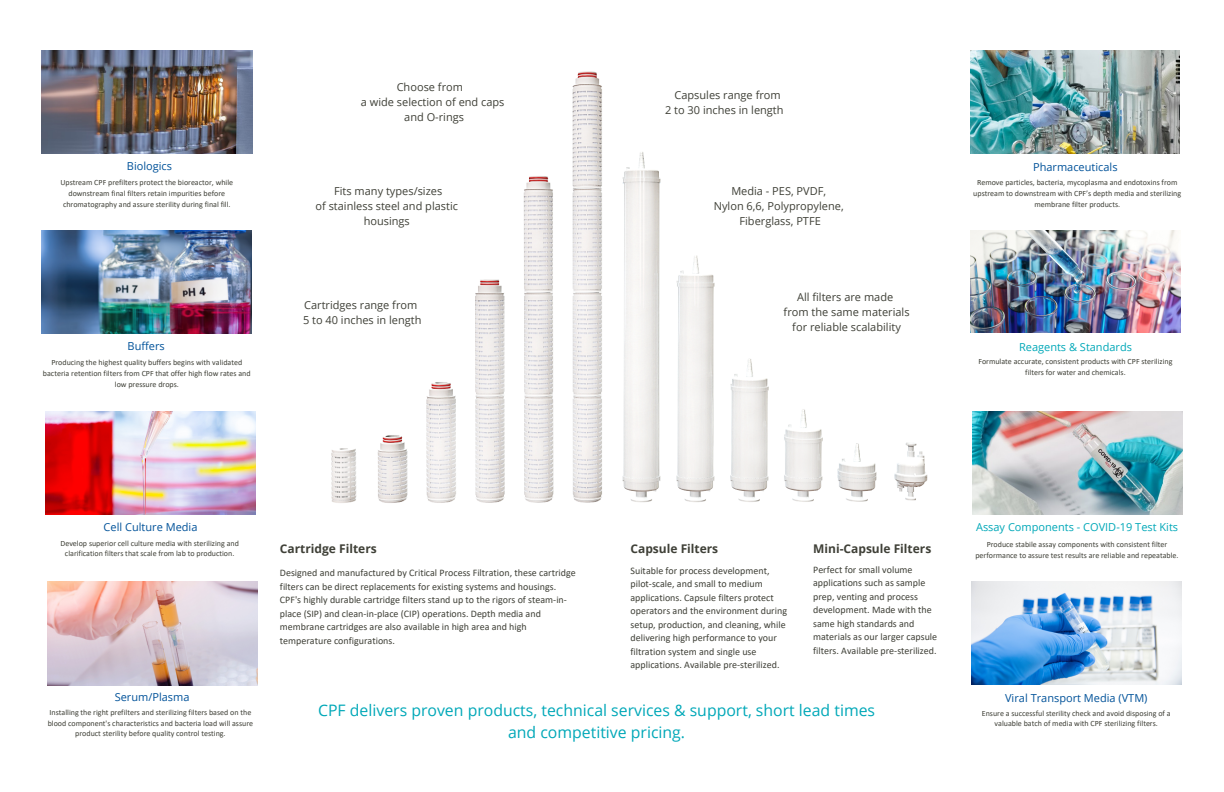
<style>
.page{position:relative;width:1224px;height:792px;background:#fff}
.page>*{position:absolute;margin:0;border:0;box-sizing:border-box;transform-origin:0 0}
.t1{font:15.8px/21.8px "Open Sans";color:#01a8b8;text-align:center}
.t2{font:700 12px "Open Sans";color:#3f4037}
.t3{font:11px "Open Sans";color:#3f4037}
.t4{font:11px "Open Sans";color:#005299}
.t5{font:11px "Open Sans";color:#01a8b8}
.t6{font:10px/13.5px "Calibri";color:#3f4037}
.t7{font:8px/10.7px "Calibri";color:#3f4037;text-align:center}
</style>
<div class="page">
<img style="left:41px;top:231px;width:210px;height:103px">
<img style="left:45px;top:411px;width:210px;height:104px">
<img style="left:331px;top:71px;width:597px;height:432px">
<img style="left:41px;top:51px;width:212px;height:103px">
<img style="left:971px;top:51px;width:209px;height:103px">
<img style="left:971px;top:231px;width:210px;height:102px">
<img style="left:47px;top:581px;width:210px;height:105px">
<img style="left:972px;top:411px;width:210px;height:103px">
<img style="left:971px;top:581px;width:210px;height:104px">
<p class="t3" style="left:397px;top:79px;width:68px">Choose from</p>
<p class="t3" style="left:361px;top:94px;width:145px">a wide selection of end caps</p>
<p class="t3" style="left:404px;top:109px;width:61px">and O-rings</p>
<p class="t3" style="left:674px;top:87px;width:108px">Capsules range from</p>
<p class="t3" style="left:665px;top:102px;width:120px">2 to 30 inches in length</p>
<p class="t4" style="left:127px;top:158px;width:47px">Biologics</p>
<p class="t4" style="left:1033px;top:159px;width:86px">Pharmaceuticals</p>
<p class="t7" style="left:973px;top:178px;width:209px">Remove particles, bacteria, mycoplasma and endotoxins from upstream to downstream with CPF’s depth media and sterilizing membrane filter products.</p>
<p class="t7" style="left:60px;top:178px;width:174px">Upstream CPF prefilters protect the bioreactor, while downstream final filters retain impurities before chromatography and assure sterility during final fill.</p>
<p class="t3" style="left:731px;top:183px;width:96px">Media - PES, PVDF,</p>
<p class="t3" style="left:714px;top:198px;width:131px">Nylon 6,6, Polypropylene,</p>
<p class="t3" style="left:740px;top:213px;width:83px">Fiberglass, PTFE</p>
<p class="t3" style="left:334px;top:183px;width:110px">Fits many types/sizes</p>
<p class="t3" style="left:316px;top:198px;width:144px">of stainless steel and plastic</p>
<p class="t3" style="left:364px;top:213px;width:48px">housings</p>
<p class="t4" style="left:128px;top:339px;width:39px">Buffers</p>
<p class="t7" style="left:43px;top:358px;width:209px">Producing the highest quality buffers begins with validated bacteria retention filters from CPF that offer high flow rates and low pressure drops.</p>
<p class="t3" style="left:304px;top:297px;width:115px">Cartridges range from</p>
<p class="t3" style="left:303px;top:312px;width:120px">5 to 40 inches in length</p>
<p class="t3" style="left:797px;top:289px;width:98px">All filters are made</p>
<p class="t3" style="left:784px;top:304px;width:127px">from the same materials</p>
<p class="t3" style="left:792px;top:319px;width:110px">for reliable scalability</p>
<p class="t5" style="left:1019px;top:339px;width:114px">Reagents &amp; Standards</p>
<p class="t7" style="left:978px;top:357px;width:196px">Formulate accurate, consistent products with CPF sterilizing filters for water and chemicals.</p>
<p class="t4" style="left:104px;top:519px;width:95px">Cell Culture Media</p>
<p class="t5" style="left:976px;top:520px;width:204px">Assay Components - COVID-19 Test Kits</p>
<p class="t7" style="left:60px;top:538px;width:180px">Develop superior cell culture media with sterilizing and clarification filters that scale from lab to production.</p>
<p class="t2" style="left:280px;top:540px;width:98px">Cartridge Filters</p>
<p class="t6" style="left:280px;top:567px;width:297px">Designed and manufactured by Critical Process Filtration, these cartridge filters can be direct replacements for existing systems and housings.<br>CPF's highly durable cartridge filters stand up to the rigors of steam-in&shy;place (SIP) and clean-in-place (CIP) operations. Depth media and membrane cartridges are also available in high area and high temperature configurations.</p>
<p class="t6" style="left:631px;top:564px;width:158px">Suitable for process development, pilot-scale, and small to medium applications. Capsule filters protect operators and the environment during setup, production, and cleaning, while delivering high performance to your filtration system and single use applications. Available pre-sterilized.</p>
<p class="t6" style="left:813px;top:564px;width:126px">Perfect for small volume applications such as sample prep, venting and process development. Made with the same high standards and materials as our larger capsule filters. Available pre-sterilized.</p>
<p class="t2" style="left:631px;top:540px;width:89px">Capsule Filters</p>
<p class="t2" style="left:813px;top:540px;width:120px">Mini-Capsule Filters</p>
<p class="t7" style="left:975px;top:539px;width:205px">Produce stabile assay components with consistent filter performance to assure test results are reliable and repeatable.</p>
<p class="t4" style="left:115px;top:689px;width:76px">Serum/Plasma</p>
<p class="t7" style="left:48px;top:708px;width:207px">Installing the right prefilters and sterilizing filters based on the blood component's characteristics and bacteria load will assure product sterility before quality control testing.</p>
<p class="t1" style="left:318px;top:699px;width:559px">CPF delivers proven products, technical services &amp; support, short lead times and competitive pricing.</p>
<p class="t4" style="left:1005px;top:690px;width:144px">Viral Transport Media (VTM)</p>
<p class="t7" style="left:982px;top:708px;width:190px">Ensure a successful sterility check and avoid disposing of a valuable batch of media with CPF sterilizing filters.</p>
</div>
